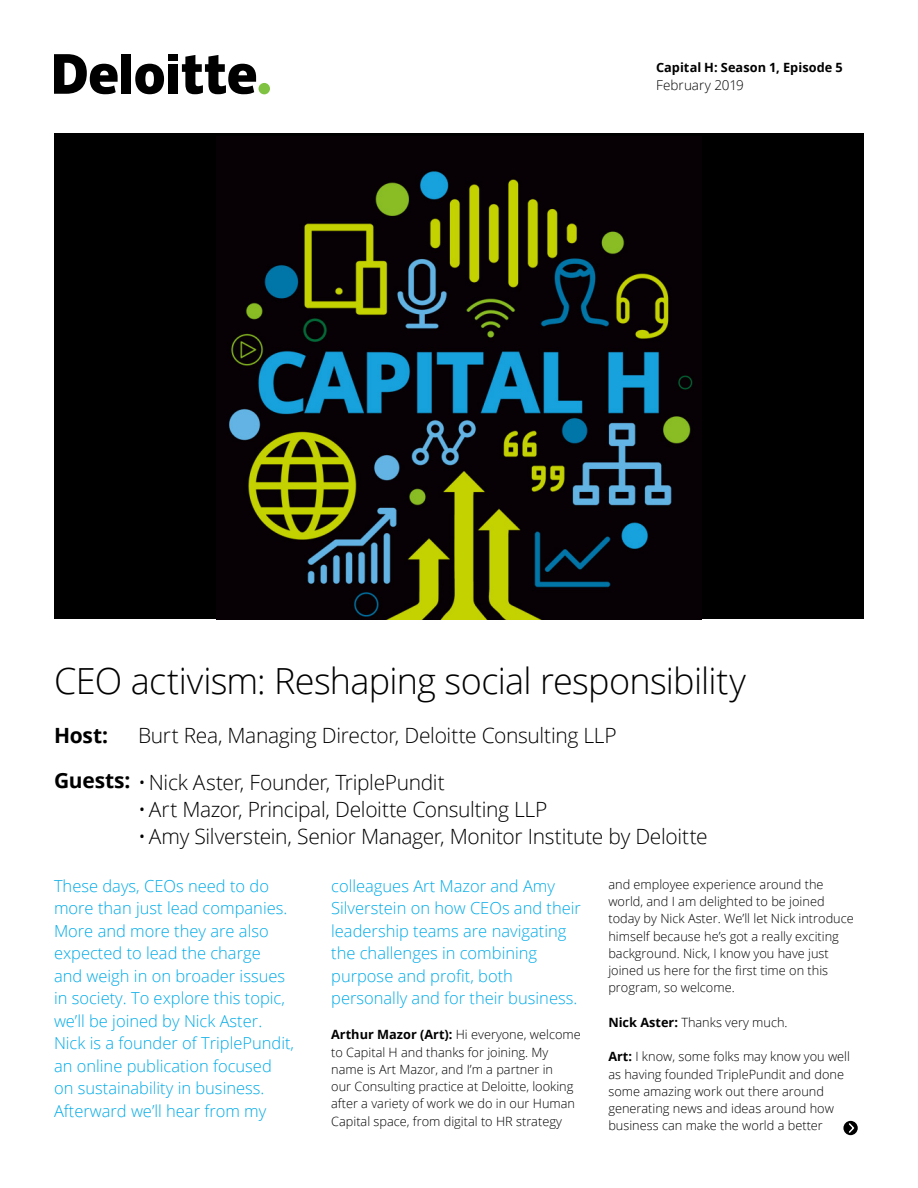
<style>
.page{position:relative;width:918px;height:1188px;background:#fff}
.page>*{position:absolute;margin:0;border:0;box-sizing:border-box;transform-origin:0 0}
.t1{font:300 36px "Open Sans";letter-spacing:-.02em;color:#000}
.t2{font:300 21px "Open Sans";letter-spacing:-.015em;color:#000}
.t3{font:700 21px "Open Sans";color:#000}
.t4{font:300 16.5px/22.5px "Open Sans";color:#00aae7}
.t5{font:300 13.5px "Open Sans";color:#000}
.t6{font:300 12.75px/17.2px "Open Sans";color:#000}
.t7{font:700 12.75px "Open Sans";letter-spacing:.005em;color:#000}
.s1{font-weight:700}
</style>
<div class="page">
<div style="left:259px;top:83px;width:11px;height:11px;background:#80c342;border-radius:50%"></div>
<div style="left:121px;top:54px;width:10px;height:40px;background:#000"></div>
<svg style="left:135px;top:64px;width:29px;height:30px"></svg>
<div style="left:168px;top:64px;width:10px;height:30px;background:#000"></div>
<div style="left:168px;top:54px;width:10px;height:7px;background:#000"></div>
<svg style="left:182px;top:55px;width:74px;height:39px"></svg>
<svg style="left:54px;top:54px;width:64px;height:40px"></svg>
<div style="left:54px;top:133px;width:810px;height:486px;background:#000"></div>
<img style="left:228px;top:170px;width:465px;height:449px">
<svg style="left:843px;top:1121px;width:15px;height:14px"></svg>
<svg style="left:847px;top:1122px;width:9px;height:12px"></svg>
<p class="t7" style="left:656px;top:58px;width:188px">Capital H: Season 1, Episode 5</p>
<p class="t5" style="left:656px;top:76px;width:89px">February 2019</p>
<h1 class="t1" style="left:54px;top:656px;width:693px">CEO activism: Reshaping social responsibility</h1>
<h2 class="t3" style="left:54px;top:720px;width:56px">Host:</h2>
<h2 class="t2" style="left:138px;top:720px;width:480px">Burt Rea, Managing Director, Deloitte Consulting LLP</h2>
<h2 class="t2" style="left:54px;top:768px;width:392px"><span class="s1">Guests:</span> • Nick Aster, Founder, TriplePundit</h2>
<h2 class="t2" style="left:138px;top:795px;width:411px">•Art Mazor, Principal, Deloitte Consulting LLP</h2>
<h2 class="t2" style="left:138px;top:822px;width:571px">•Amy Silverstein, Senior Manager, Monitor Institute by Deloitte</h2>
<p class="t4" style="left:54px;top:874px;width:242px">These days, CEOs need to do more than just lead companies.<br>More and more they are also expected to lead the charge<br>and weigh in on broader issues in society. To explore this topic, we’ll be joined by Nick Aster.<br>Nick is a founder of TriplePundit, an online publication focused on sustainability in business.<br>Afterward we’ll hear from my</p>
<p class="t4" style="left:331px;top:874px;width:251px">colleagues Art Mazor and Amy<br>Silverstein on how CEOs and their leadership teams are navigating the challenges in combining purpose and profit, both personally and for their business.</p>
<p class="t6" style="left:331px;top:1026px;width:251px"><span class="s1">Arthur Mazor (Art):</span> Hi everyone, welcome to Capital H and thanks for joining. My name is Art Mazor, and I’m a partner in<br>our Consulting practice at Deloitte, looking after a variety of work we do in our Human Capital space, from digital to HR strategy</p>
<p class="t6" style="left:608px;top:875px;width:247px">and employee experience around the world, and I am delighted to be joined today by Nick Aster. We’ll let Nick introduce himself because he’s got a really exciting background. Nick, I know you have just joined us here for the first time on this program, so welcome.</p>
<p class="t6" style="left:608px;top:1013px;width:181px"><span class="s1">Nick Aster:</span> Thanks very much.</p>
<p class="t6" style="left:608px;top:1048px;width:243px"><span class="s1">Art:</span> I know, some folks may know you well as having founded TriplePundit and done some amazing work out there around generating news and ideas around how business can make the world a better</p>
</div>
